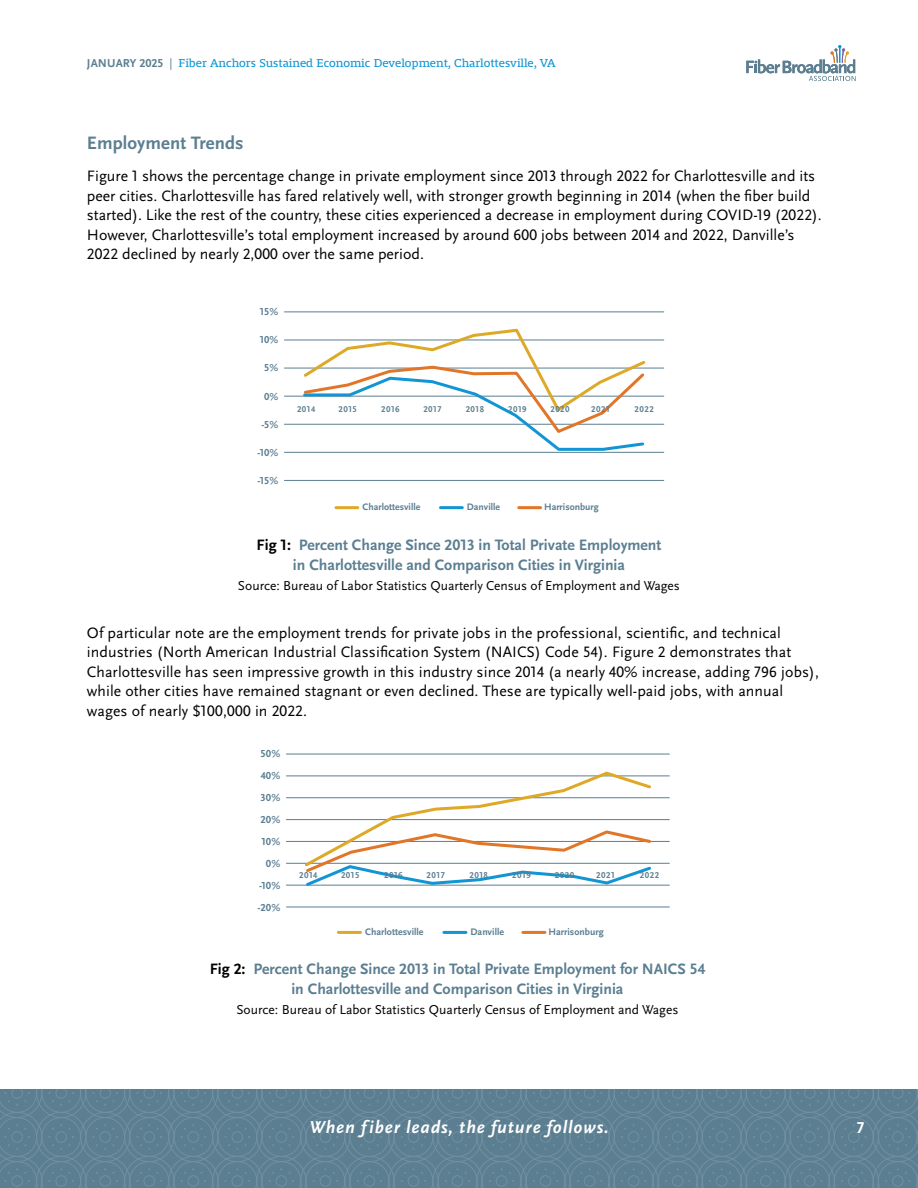
<style>
.page{position:relative;width:918px;height:1188px;background:#fff}
.page>*{position:absolute;margin:0;border:0;box-sizing:border-box;transform-origin:0 0}
.t1{font:700 18.75px "Scala Sans Pro";letter-spacing:.005em;color:#5b7e91}
.t2{font:italic 700 18px "Scala Sans Pro";letter-spacing:.05em;color:#fff}
.t3{font:700 16.5px "Scala Sans Pro";color:#fff}
.t4{font:15.75px/19.5px "Scala Sans Pro";color:#000}
.t5{font:700 15.75px/20.2px "Scala Sans Pro";color:#5b7e91;text-align:center}
.t6{font:13.5px "Scala Sans Pro";color:#000}
.t7{font:12px "Mislab Std";color:#0d96d4}
.t8{font:700 10.65px/21.9px "Scala Sans Pro";letter-spacing:.02em;color:#5b7e91;text-align:right}
.t9{font:700 10.5px "Scala Sans Pro";letter-spacing:.02em;color:#5b7e91}
.t10{font:700 9.9px "Scala Sans Pro";color:#5b7e91}
.t11{font:700 9.75px "Scala Sans Pro";color:#5b7e91}
.t12{font:700 8.85px "Scala Sans Pro";letter-spacing:.06em;color:#5b7e91}
.s1{font-family:"Scala Sans Pro";font-weight:700;color:#5b7e91}
.s2{font-family:"Scala Sans Pro";color:#5b7e91}
.s3{color:#000}
</style>
<div class="page">
<svg style="left:0;top:1090px;width:918px;height:98px;background:#5e8093"></svg>
<svg style="left:746px;top:45px;width:110px;height:36px"></svg>
<hr style="left:284px;top:480px;width:380px;height:1px;background:#5b7e91">
<hr style="left:284px;top:452px;width:380px;height:1px;background:#5b7e91">
<hr style="left:284px;top:424px;width:380px;height:1px;background:#5b7e91">
<hr style="left:284px;top:368px;width:380px;height:1px;background:#5b7e91">
<hr style="left:284px;top:340px;width:380px;height:1px;background:#5b7e91">
<hr style="left:284px;top:312px;width:380px;height:1px;background:#5b7e91">
<hr style="left:284px;top:396px;width:380px;height:1px;background:#5b7e91">
<hr style="left:336px;top:506px;width:22px;height:3px;background:#dda927">
<hr style="left:440px;top:506px;width:22px;height:3px;background:#1195d3">
<hr style="left:519px;top:506px;width:22px;height:3px;background:#e17629">
<svg style="left:301px;top:328px;width:347px;height:124px"></svg>
<hr style="left:286px;top:907px;width:384px;height:1px;background:#5b7e91">
<hr style="left:286px;top:885px;width:384px;height:1px;background:#5b7e91">
<hr style="left:286px;top:863px;width:384px;height:1px;background:#5b7e91">
<hr style="left:286px;top:797px;width:384px;height:1px;background:#5b7e91">
<hr style="left:286px;top:776px;width:384px;height:1px;background:#5b7e91">
<hr style="left:286px;top:754px;width:384px;height:1px;background:#5b7e91">
<hr style="left:286px;top:819px;width:384px;height:1px;background:#5b7e91">
<hr style="left:286px;top:841px;width:384px;height:1px;background:#5b7e91">
<hr style="left:338px;top:931px;width:22px;height:3px;background:#dda927">
<hr style="left:444px;top:931px;width:22px;height:3px;background:#1195d3">
<hr style="left:523px;top:931px;width:22px;height:3px;background:#e17629">
<svg style="left:302px;top:771px;width:351px;height:115px"></svg>
<p class="t7" style="left:87px;top:57px;width:470px"><span class="s1">JANUARY 2025</span> <span class="s2">|</span> Fiber Anchors Sustained Economic Development, Charlottesville, VA</p>
<p class="t1" style="left:87px;top:132px;width:158px">Employment Trends</p>
<p class="t4" style="left:87px;top:166px;width:736px">Figure 1 shows the percentage change in private employment since 2013 through 2022 for Charlottesville and its peer cities. Charlottesville has fared relatively well, with stronger growth beginning in 2014 (when the fiber build started). Like the rest of the country, these cities experienced a decrease in employment during COVID-19 (2022).<br>However, Charlottesville’s total employment increased by around 600 jobs between 2014 and 2022, Danville’s 2022 declined by nearly 2,000 over the same period.</p>
<p class="t9" style="left:260px;top:306px;width:20px">15%</p>
<p class="t9" style="left:260px;top:334px;width:20px">10%</p>
<p class="t9" style="left:264px;top:362px;width:16px">5%</p>
<p class="t9" style="left:264px;top:390px;width:16px">0%</p>
<p class="t9" style="left:262px;top:418px;width:19px">-5%</p>
<p class="t9" style="left:257px;top:446px;width:23px">-10%</p>
<p class="t9" style="left:257px;top:474px;width:23px">-15%</p>
<p class="t12" style="left:297px;top:404px;width:20px">2014</p>
<p class="t12" style="left:339px;top:404px;width:20px">2015</p>
<p class="t12" style="left:381px;top:404px;width:20px">2016</p>
<p class="t12" style="left:423px;top:404px;width:19px">2017</p>
<p class="t12" style="left:466px;top:404px;width:20px">2018</p>
<p class="t12" style="left:508px;top:404px;width:20px">2019</p>
<p class="t12" style="left:550px;top:404px;width:21px">2020</p>
<p class="t12" style="left:591px;top:404px;width:20px">2021</p>
<p class="t11" style="left:362px;top:501px;width:59px">Charlottesville</p>
<p class="t11" style="left:467px;top:501px;width:35px">Danville</p>
<p class="t11" style="left:544px;top:501px;width:56px">Harrisonburg</p>
<p class="t12" style="left:635px;top:404px;width:21px">2022</p>
<p class="t5" style="left:257px;top:535px;width:406px"><span class="s3">Fig 1:</span> Percent Change Since 2013 in Total Private Employment in Charlottesville and Comparison Cities in Virginia</p>
<p class="t6" style="left:238px;top:578px;width:444px">Source: Bureau of Labor Statistics Quarterly Census of Employment and Wages</p>
<p class="t4" style="left:87px;top:623px;width:734px">Of particular note are the employment trends for private jobs in the professional, scientific, and technical industries (North American Industrial Classification System (NAICS) Code 54). Figure 2 demonstrates that Charlottesville has seen impressive growth in this industry since 2014 (a nearly 40% increase, adding 796 jobs), while other cities have remained stagnant or even declined. These are typically well-paid jobs, with annual wages of nearly $100,000 in 2022.</p>
<p class="t8" style="left:258px;top:743px;width:24px">50%<br>40%<br>30%<br>20%<br>10%<br>0% -10% -20%</p>
<p class="t12" style="left:299px;top:870px;width:20px">2014</p>
<p class="t12" style="left:341px;top:870px;width:20px">2015</p>
<p class="t12" style="left:384px;top:870px;width:20px">2016</p>
<p class="t12" style="left:427px;top:870px;width:20px">2017</p>
<p class="t12" style="left:469px;top:870px;width:20px">2018</p>
<p class="t12" style="left:512px;top:870px;width:20px">2019</p>
<p class="t12" style="left:555px;top:870px;width:21px">2020</p>
<p class="t12" style="left:596px;top:870px;width:20px">2021</p>
<p class="t12" style="left:640px;top:870px;width:21px">2022</p>
<p class="t10" style="left:365px;top:926px;width:60px">Charlottesville</p>
<p class="t10" style="left:471px;top:926px;width:35px">Danville</p>
<p class="t10" style="left:549px;top:926px;width:57px">Harrisonburg</p>
<p class="t5" style="left:210px;top:959px;width:497px"><span class="s3">Fig 2:</span> Percent Change Since 2013 in Total Private Employment for NAICS 54 in Charlottesville and Comparison Cities in Virginia</p>
<p class="t6" style="left:236px;top:1002px;width:444px">Source: Bureau of Labor Statistics Quarterly Census of Employment and Wages</p>
<p class="t2" style="left:309px;top:1117px;width:301px">When fiber leads, the future follows.</p>
<p class="t3" style="left:857px;top:1118px;width:9px">7</p>
</div>
